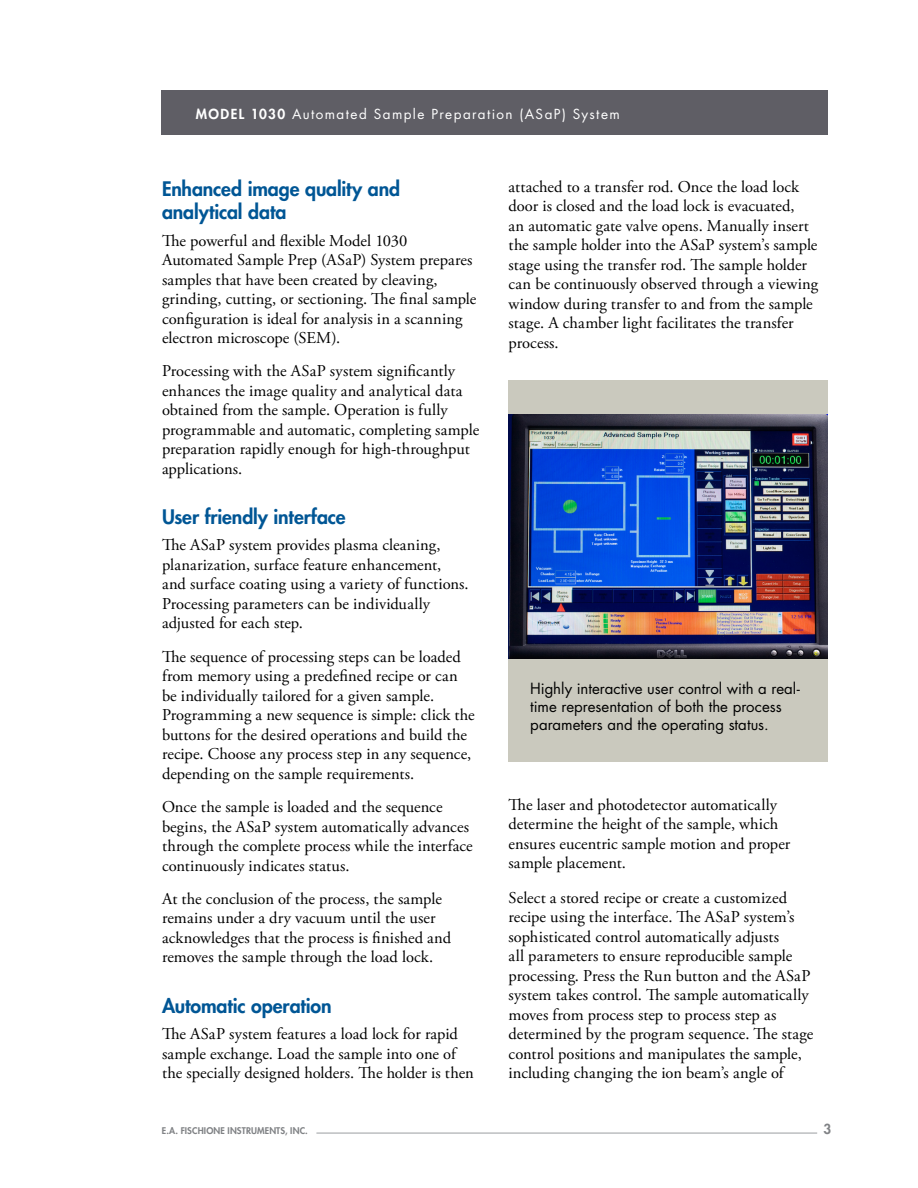
<style>
.page{position:relative;width:918px;height:1188px;background:#fff}
.page>*{position:absolute;margin:0;border:0;box-sizing:border-box;transform-origin:0 0}
.Body_Main_Head_Blue{font:800 19.5px/23.4px "Futura Std";letter-spacing:-.005em;color:#005695}
.Body_Copy{font:16.5px/19.5px "Adobe Garamond Pro";letter-spacing:.005em;color:#000}
.Callout_Box_Text_Bla{font:15px/18px "Futura Std";color:#000}
.Running_Header__Book{font:13.5px "Futura Std";letter-spacing:.105em;color:#fff}
.t1{font:800 13.5px "Futura Std";color:#808285}
.t2{font:800 9px "Futura Std";letter-spacing:.015em;color:#808285}
.s1{font-weight:800}
</style>
<div class="page">
<hr style="left:316px;top:1132px;width:501px;height:2px;background:#bcbec0">
<div style="left:162px;top:90px;width:666px;height:45px;background:#5f5e65"></div>
<div style="left:509px;top:380px;width:319px;height:382px;background:#cac9be"></div>
<img style="left:509px;top:415px;width:319px;height:244px">
<p class="Running_Header__Book" style="left:196px;top:106px;width:425px"><span class="s1">MODEL 1030</span> Automated Sample Preparation (ASaP) System</p>
<p class="Body_Main_Head_Blue" style="left:162px;top:177px;width:240px">Enhanced image quality and analytical data</p>
<p class="Body_Copy" style="left:162px;top:231px;width:316px">The powerful and flexible Model 1030<br>Automated Sample Prep (ASaP) System prepares samples that have been created by cleaving, grinding, cutting, or sectioning. The final sample configuration is ideal for analysis in a scanning electron microscope (SEM).</p>
<p class="Body_Copy" style="left:162px;top:362px;width:319px">Processing with the ASaP system significantly enhances the image quality and analytical data obtained from the sample. Operation is fully programmable and automatic, completing sample preparation rapidly enough for high-throughput applications.</p>
<p class="Body_Main_Head_Blue" style="left:162px;top:505px;width:185px">User friendly interface</p>
<p class="Body_Copy" style="left:162px;top:536px;width:308px">The ASaP system provides plasma cleaning, planarization, surface feature enhancement, and surface coating using a variety of functions.<br>Processing parameters can be individually adjusted for each step.</p>
<p class="Body_Copy" style="left:162px;top:647px;width:314px">The sequence of processing steps can be loaded from memory using a predefined recipe or can be individually tailored for a given sample.<br>Programming a new sequence is simple: click the buttons for the desired operations and build the recipe. Choose any process step in any sequence, depending on the sample requirements.</p>
<p class="Body_Copy" style="left:162px;top:798px;width:312px">Once the sample is loaded and the sequence begins, the ASaP system automatically advances through the complete process while the interface continuously indicates status.</p>
<p class="Body_Copy" style="left:162px;top:889px;width:291px">At the conclusion of the process, the sample remains under a dry vacuum until the user acknowledges that the process is finished and removes the sample through the load lock.</p>
<p class="Body_Main_Head_Blue" style="left:162px;top:994px;width:171px">Automatic operation</p>
<p class="Body_Copy" style="left:162px;top:1025px;width:313px">The ASaP system features a load lock for rapid sample exchange. Load the sample into one of the specially designed holders. The holder is then</p>
<p class="Body_Copy" style="left:509px;top:178px;width:311px">attached to a transfer rod. Once the load lock door is closed and the load lock is evacuated,<br>an automatic gate valve opens. Manually insert the sample holder into the ASaP system’s sample stage using the transfer rod. The sample holder can be continuously observed through a viewing window during transfer to and from the sample stage. A chamber light facilitates the transfer process.</p>
<p class="Callout_Box_Text_Bla" style="left:530px;top:680px;width:271px">Highly interactive user control with a real&shy;time representation of both the process parameters and the operating status.</p>
<p class="Body_Copy" style="left:509px;top:796px;width:283px">The laser and photodetector automatically determine the height of the sample, which ensures eucentric sample motion and proper sample placement.</p>
<p class="Body_Copy" style="left:509px;top:888px;width:306px">Select a stored recipe or create a customized recipe using the interface. The ASaP system’s sophisticated control automatically adjusts<br>all parameters to ensure reproducible sample processing. Press the Run button and the ASaP system takes control. The sample automatically moves from process step to process step as determined by the program sequence. The stage control positions and manipulates the sample, including changing the ion beam’s angle of</p>
<p class="t2" style="left:162px;top:1125px;width:148px">E.A. FISCHIONE INSTRUMENTS, INC.</p>
<p class="t1" style="left:824px;top:1120px;width:9px">3</p>
</div>
